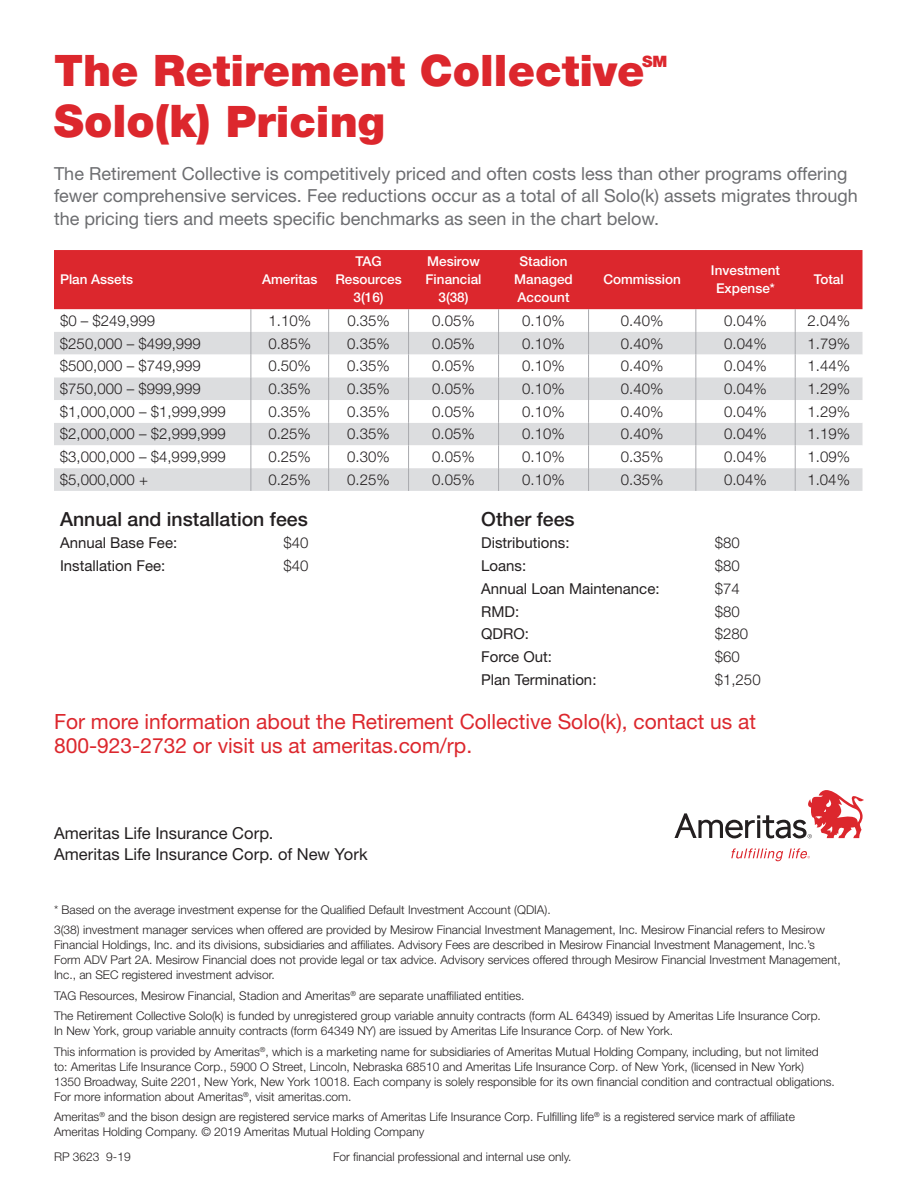
<style>
.page{position:relative;width:918px;height:1188px;background:#fff}
.page>*{position:absolute;margin:0;border:0;box-sizing:border-box;transform-origin:0 0}
.t1{font:900 45px "Helvetica Neue LT Std";color:#dc272d}
.t2{font:900 43.5px "Helvetica Neue LT Std";color:#dc272d}
.t3{font:21px/24px "Helvetica Neue LT Std";color:#dc272d}
.t4{font:500 19.5px "Helvetica Neue LT Std";color:#231f20}
.t5{font:18px/22.5px "Helvetica Neue LT Std";color:#6c6d70}
.t6{font:16.5px/21px "Helvetica Neue LT Std";letter-spacing:.005em;color:#231f20}
.t7{font:900 15.75px "Helvetica Neue LT Std";color:#dc272d}
.t8{font:300 15px "Helvetica Neue LT Std";color:#231f20}
.t9{font:15px "Helvetica Neue LT Std";color:#231f20}
.t10{font:500 13.5px/18px "Helvetica Neue LT Std";color:#fff;text-align:center}
.t11{font:300 12px/15px "Helvetica Neue LT Std";color:#231f20}
.s1{font-size:43.5px}
</style>
<div class="page">
<div style="left:54px;top:250px;width:808px;height:59px;background:#dc272d"></div>
<div style="left:54px;top:332px;width:808px;height:159px;background:#dcdddf"></div>
<svg style="left:54px;top:355px;width:808px;height:113px"></svg>
<svg style="left:251px;top:309px;width:1px;height:182px"></svg>
<svg style="left:328px;top:309px;width:1px;height:182px"></svg>
<svg style="left:408px;top:309px;width:1px;height:182px"></svg>
<svg style="left:498px;top:309px;width:1px;height:182px"></svg>
<svg style="left:588px;top:309px;width:1px;height:182px"></svg>
<svg style="left:695px;top:309px;width:1px;height:182px"></svg>
<svg style="left:795px;top:309px;width:1px;height:182px"></svg>
<svg style="left:731px;top:848px;width:79px;height:13px"></svg>
<svg style="left:674px;top:790px;width:190px;height:48px"></svg>
<h2 class="t2" style="left:54px;top:45px;width:592px">The Retirement Collective</h2>
<h3 class="t7" style="left:642px;top:52px;width:27px">SM</h3>
<h1 class="t1" style="left:54px;top:94px;width:333px">Solo(k) <span class="s1">Pricing</span></h1>
<p class="t5" style="left:54px;top:162px;width:805px">The Retirement Collective is competitively priced and often costs less than other programs offering fewer comprehensive services. Fee reductions occur as a total of all Solo(k) assets migrates through the pricing tiers and meets specific benchmarks as seen in the chart below.</p>
<p class="t10" style="left:60px;top:270px;width:75px">Plan Assets</p>
<p class="t10" style="left:262px;top:270px;width:57px">Ameritas</p>
<p class="t10" style="left:335px;top:253px;width:68px">TAG<br>Resources<br>3(16)</p>
<p class="t10" style="left:426px;top:252px;width:57px">Mesirow<br>Financial<br>3(38)</p>
<p class="t10" style="left:514px;top:252px;width:60px">Stadion<br>Managed<br>Account</p>
<p class="t10" style="left:603px;top:270px;width:79px">Commission</p>
<p class="t10" style="left:711px;top:261px;width:71px">Investment<br>Expense*</p>
<p class="t10" style="left:814px;top:270px;width:31px">Total</p>
<p class="t8" style="left:60px;top:311px;width:97px">$0 – $249,999</p>
<p class="t8" style="left:268px;top:311px;width:44px">1.10%</p>
<p class="t8" style="left:347px;top:311px;width:44px">0.35%</p>
<p class="t8" style="left:432px;top:311px;width:44px">0.05%</p>
<p class="t8" style="left:522px;top:311px;width:44px">0.10%</p>
<p class="t8" style="left:621px;top:311px;width:44px">0.40%</p>
<p class="t8" style="left:724px;top:311px;width:44px">0.04%</p>
<p class="t8" style="left:808px;top:311px;width:44px">2.04%</p>
<p class="t8" style="left:60px;top:334px;width:142px">$250,000 – $499,999</p>
<p class="t8" style="left:268px;top:334px;width:44px">0.85%</p>
<p class="t8" style="left:347px;top:334px;width:44px">0.35%</p>
<p class="t8" style="left:432px;top:334px;width:44px">0.05%</p>
<p class="t8" style="left:522px;top:334px;width:44px">0.10%</p>
<p class="t8" style="left:621px;top:334px;width:44px">0.40%</p>
<p class="t8" style="left:724px;top:334px;width:44px">0.04%</p>
<p class="t8" style="left:808px;top:334px;width:44px">1.79%</p>
<p class="t8" style="left:60px;top:357px;width:142px">$500,000 – $749,999</p>
<p class="t8" style="left:268px;top:357px;width:44px">0.50%</p>
<p class="t8" style="left:347px;top:357px;width:44px">0.35%</p>
<p class="t8" style="left:432px;top:357px;width:44px">0.05%</p>
<p class="t8" style="left:522px;top:357px;width:44px">0.10%</p>
<p class="t8" style="left:621px;top:357px;width:44px">0.40%</p>
<p class="t8" style="left:724px;top:357px;width:44px">0.04%</p>
<p class="t8" style="left:808px;top:357px;width:44px">1.44%</p>
<p class="t8" style="left:60px;top:380px;width:142px">$750,000 – $999,999</p>
<p class="t8" style="left:268px;top:380px;width:44px">0.35%</p>
<p class="t8" style="left:347px;top:380px;width:44px">0.35%</p>
<p class="t8" style="left:432px;top:380px;width:44px">0.05%</p>
<p class="t8" style="left:522px;top:380px;width:44px">0.10%</p>
<p class="t8" style="left:621px;top:380px;width:44px">0.40%</p>
<p class="t8" style="left:724px;top:380px;width:44px">0.04%</p>
<p class="t8" style="left:808px;top:380px;width:44px">1.29%</p>
<p class="t8" style="left:60px;top:402px;width:167px">$1,000,000 – $1,999,999</p>
<p class="t8" style="left:268px;top:402px;width:44px">0.35%</p>
<p class="t8" style="left:347px;top:402px;width:44px">0.35%</p>
<p class="t8" style="left:432px;top:402px;width:44px">0.05%</p>
<p class="t8" style="left:522px;top:402px;width:44px">0.10%</p>
<p class="t8" style="left:621px;top:402px;width:44px">0.40%</p>
<p class="t8" style="left:724px;top:402px;width:44px">0.04%</p>
<p class="t8" style="left:808px;top:402px;width:44px">1.29%</p>
<p class="t8" style="left:60px;top:425px;width:167px">$2,000,000 – $2,999,999</p>
<p class="t8" style="left:268px;top:425px;width:44px">0.25%</p>
<p class="t8" style="left:347px;top:425px;width:44px">0.35%</p>
<p class="t8" style="left:432px;top:425px;width:44px">0.05%</p>
<p class="t8" style="left:522px;top:425px;width:44px">0.10%</p>
<p class="t8" style="left:621px;top:425px;width:44px">0.40%</p>
<p class="t8" style="left:724px;top:425px;width:44px">0.04%</p>
<p class="t8" style="left:808px;top:425px;width:44px">1.19%</p>
<p class="t8" style="left:60px;top:448px;width:167px">$3,000,000 – $4,999,999</p>
<p class="t8" style="left:268px;top:448px;width:44px">0.25%</p>
<p class="t8" style="left:347px;top:448px;width:44px">0.30%</p>
<p class="t8" style="left:432px;top:448px;width:44px">0.05%</p>
<p class="t8" style="left:522px;top:448px;width:44px">0.10%</p>
<p class="t8" style="left:621px;top:448px;width:44px">0.35%</p>
<p class="t8" style="left:724px;top:448px;width:44px">0.04%</p>
<p class="t8" style="left:807px;top:448px;width:44px">1.09%</p>
<p class="t8" style="left:60px;top:470px;width:90px">$5,000,000 +</p>
<p class="t8" style="left:268px;top:470px;width:44px">0.25%</p>
<p class="t8" style="left:347px;top:470px;width:44px">0.25%</p>
<p class="t8" style="left:432px;top:470px;width:44px">0.05%</p>
<p class="t8" style="left:522px;top:470px;width:44px">0.10%</p>
<p class="t8" style="left:621px;top:470px;width:44px">0.35%</p>
<p class="t8" style="left:724px;top:470px;width:44px">0.04%</p>
<p class="t8" style="left:807px;top:470px;width:44px">1.04%</p>
<h3 class="t4" style="left:60px;top:507px;width:249px">Annual and installation fees</h3>
<p class="t9" style="left:60px;top:534px;width:119px">Annual Base Fee:</p>
<p class="t8" style="left:284px;top:534px;width:27px">$40</p>
<p class="t9" style="left:60px;top:557px;width:107px">Installation Fee:</p>
<p class="t8" style="left:284px;top:557px;width:27px">$40</p>
<h3 class="t4" style="left:481px;top:507px;width:95px">Other fees</h3>
<p class="t9" style="left:481px;top:534px;width:90px">Distributions:</p>
<p class="t8" style="left:715px;top:534px;width:27px">$80</p>
<p class="t9" style="left:481px;top:557px;width:47px">Loans:</p>
<p class="t8" style="left:715px;top:557px;width:27px">$80</p>
<p class="t9" style="left:481px;top:580px;width:180px">Annual Loan Maintenance:</p>
<p class="t8" style="left:715px;top:579px;width:27px">$74</p>
<p class="t9" style="left:481px;top:602px;width:40px">RMD:</p>
<p class="t8" style="left:715px;top:602px;width:27px">$80</p>
<p class="t9" style="left:481px;top:625px;width:49px">QDRO:</p>
<p class="t8" style="left:715px;top:625px;width:35px">$280</p>
<p class="t9" style="left:481px;top:648px;width:72px">Force Out:</p>
<p class="t8" style="left:715px;top:647px;width:27px">$60</p>
<p class="t9" style="left:481px;top:670px;width:117px">Plan Termination:</p>
<p class="t8" style="left:715px;top:670px;width:47px">$1,250</p>
<h3 class="t3" style="left:54px;top:709px;width:704px">For more information about the Retirement Collective Solo(k), contact us at<br>800-923-2732 or visit us at ameritas.com/rp.</h3>
<h3 class="t6" style="left:54px;top:822px;width:315px">Ameritas Life Insurance Corp.<br>Ameritas Life Insurance Corp. of New York</h3>
<p class="t11" style="left:54px;top:899px;width:772px;line-height:20.4px">* Based on the average investment expense for the Qualified Default Investment Account (QDIA).<br>3(38) investment manager services when offered are provided by Mesirow Financial Investment Management, Inc. Mesirow Financial refers to Mesirow</p>
<p class="t11" style="left:54px;top:937px;width:788px">Financial Holdings, Inc. and its divisions, subsidiaries and affiliates. Advisory Fees are described in Mesirow Financial Investment Management, Inc.’s<br>Form ADV Part 2A. Mesirow Financial does not provide legal or tax advice. Advisory services offered through Mesirow Financial Investment Management,<br>Inc., an SEC registered investment advisor.</p>
<p class="t11" style="left:54px;top:985px;width:768px;line-height:20.4px">TAG Resources, Mesirow Financial, Stadion and Ameritas<sup>®</sup> are separate unaffiliated entities.<br>The Retirement Collective Solo(k) is funded by unregistered group variable annuity contracts (form AL 64349) issued by Ameritas Life Insurance Corp.</p>
<p class="t11" style="left:54px;top:1021px;width:766px;line-height:20.4px">In New York, group variable annuity contracts (form 64349 NY) are issued by Ameritas Life Insurance Corp. of New York.<br>This information is provided by Ameritas<sup>®</sup>, which is a marketing name for subsidiaries of Ameritas Mutual Holding Company, including, but not limited</p>
<p class="t11" style="left:54px;top:1059px;width:782px">to: Ameritas Life Insurance Corp., 5900 O Street, Lincoln, Nebraska 68510 and Ameritas Life Insurance Corp. of New York, (licensed in New York)<br>1350 Broadway, Suite 2201, New York, New York 10018. Each company is solely responsible for its own financial condition and contractual obligations.<br>For more information about Ameritas<sup>®</sup>, visit ameritas.com.</p>
<p class="t11" style="left:54px;top:1109px;width:742px">Ameritas<sup>®</sup> and the bison design are registered service marks of Ameritas Life Insurance Corp. Fulfilling life<sup>®</sup> is a registered service mark of affiliate<br>Ameritas Holding Company. © 2019 Ameritas Mutual Holding Company</p>
<p class="t11" style="left:54px;top:1149px;width:78px">RP 3623 9-19</p>
<p class="t11" style="left:333px;top:1149px;width:240px">For financial professional and internal use only.</p>
</div>
